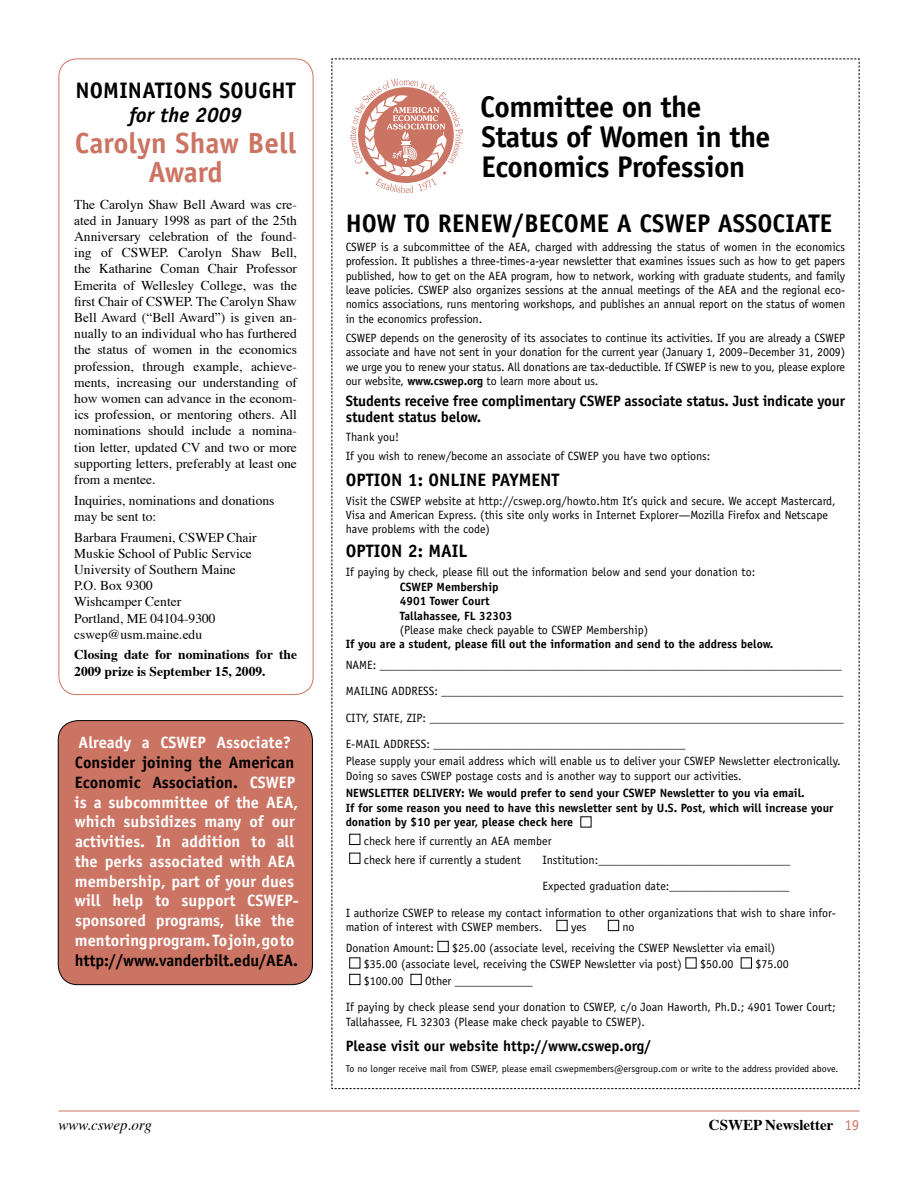
<style>
.page{position:relative;width:918px;height:1188px;background:#fff}
.page>*{position:absolute;margin:0;border:0;box-sizing:border-box;transform-origin:0 0}
.t1{font:700 30px/30px "Officina Sans";letter-spacing:-.02em;color:#000}
.t2{font:700 29.25px/28.5px "Officina Sans";color:#cc7463;text-align:center}
.t3{font:700 25.5px "Officina Sans";color:#000}
.t4{font:700 22.5px "Officina Sans";letter-spacing:.01em;color:#000}
.t5{font:italic 700 21px "Officina Sans";color:#000}
.t6{font:700 18px "Officina Sans";color:#000}
.t7{font:700 16.5px/19.8px "Officina Sans";color:#fff}
.t8{font:700 16.5px "Officina Sans";letter-spacing:-.01em;color:#000}
.t9{font:700 15px/16.5px "Officina Sans";letter-spacing:-.01em;color:#000}
.t10{font:700 15px "Times";color:#000}
.t11{font:italic 15px "Times";color:#000}
.t12{font:13.5px/16.2px "Times";color:#000}
.t13{font:700 13.5px/16.2px "Times";color:#000}
.t14{font:12px/14.4px "Officina Sans";color:#000}
.t15{font:700 12px/14.4px "Officina Sans";color:#000}
.t16{font:10.05px "Officina Sans";color:#000}
.s1{color:#000}
.s2{font-weight:700}
.s3{font-family:"Officina Sans";font-weight:400;color:#cc7463}
</style>
<div class="page">
<hr style="left:58px;top:1111px;width:802px;height:1px;background:#cc7463">
<div style="left:58px;top:58px;width:256px;height:637px;border:1px solid #cc7463;border-radius:18px"></div>
<svg style="left:332px;top:58px;width:528px;height:1031px"></svg>
<div style="left:58px;top:721px;width:254px;height:264px;background:#cc7463;border-radius:20px"></div>
<div style="left:58px;top:720px;width:255px;height:265px;border:1px solid #000;border-radius:20px"></div>
<h3 class="t4" style="left:75px;top:76px;width:209px">Nominations Sought</h3>
<h3 class="t5" style="left:129px;top:102px;width:114px">for the 2009</h3>
<h2 class="t2" style="left:75px;top:129px;width:223px">Carolyn Shaw Bell<br>Award</h2>
<p class="t12" style="left:74px;top:195px;width:224px;text-align:justify">The Carolyn Shaw Bell Award was cre&shy;ated in January 1998 as part of the 25th Anniversary celebration of the found&shy;ing of CSWEP. Carolyn Shaw Bell, the Katharine Coman Chair Professor Emerita of Wellesley College, was the first Chair of CSWEP. The Carolyn Shaw Bell Award (“Bell Award”) is given an&shy;nually to an individual who has furthered the status of women in the economics profession, through example, achieve&shy;ments, increasing our understanding of how women can advance in the econom&shy;ics profession, or mentoring others. All nominations should include a nomina&shy;tion letter, updated CV and two or more supporting letters, preferably at least one from a mentee.</p>
<p class="t12" style="left:74px;top:491px;width:202px">Inquiries, nominations and donations may be sent to:</p>
<p class="t12" style="left:74px;top:528px;width:184px">Barbara Fraumeni, CSWEP Chair<br>Muskie School of Public Service<br>University of Southern Maine<br>P.O. Box 9300<br>Wishcamper Center<br>Portland, ME 04104-9300 cswep@usm.maine.edu</p>
<p class="t13" style="left:74px;top:645px;width:224px">Closing date for nominations for the<br>2009 prize is September 15, 2009.</p>
<h3 class="t7" style="left:79px;top:733px;width:214px">Already a CSWEP Associate?</h3>
<p class="t7" style="left:75px;top:752px;width:226px"><span class="s1">Consider joining the American<br>Economic Association.</span> CSWEP is a subcommittee of the AEA, which subsidizes many of our activities. In addition to all the perks associated with AEA membership, part of your dues will help to support CSWEP&shy;sponsored programs, like the mentoring program. To join, go to</p>
<h3 class="t8" style="left:75px;top:950px;width:225px">http://www.vanderbilt.edu/AEA.</h3>
<h1 class="t1" style="left:480px;top:92px;width:292px">Committee on the<br>Status of Women in the<br>Economics Profession</h1>
<h3 class="t3" style="left:346px;top:207px;width:488px">HOW TO RENEW/BECOME A CSWEP ASSOCIATE</h3>
<p class="t14" style="left:346px;top:240px;width:501px;text-align:justify">CSWEP is a subcommittee of the AEA, charged with addressing the status of women in the economics profession. It publishes a three-times-a-year newsletter that examines issues such as how to get papers published, how to get on the AEA program, how to network, working with graduate students, and family leave policies. CSWEP also organizes sessions at the annual meetings of the AEA and the regional eco&shy;nomics associations, runs mentoring workshops, and publishes an annual report on the status of women in the economics profession.</p>
<p class="t14" style="left:346px;top:331px;width:501px;text-align:justify">CSWEP depends on the generosity of its associates to continue its activities. If you are already a CSWEP associate and have not sent in your donation for the current year (January 1, 2009–December 31, 2009) we urge you to renew your status. All donations are tax-deductible. If CSWEP is new to you, please explore our website, <span class="s2">www.cswep.org</span> to learn more about us.</p>
<p class="t9" style="left:346px;top:392px;width:501px">Students receive free complimentary CSWEP associate status. Just indicate your student status below.</p>
<p class="t14" style="left:346px;top:428px;width:366px;line-height:18.9px">Thank you!<br>If you wish to renew/become an associate of CSWEP you have two options:</p>
<h3 class="t6" style="left:346px;top:468px;width:215px">OPTION 1: ONLINE PAYMENT</h3>
<p class="t14" style="left:346px;top:493px;width:491px">Visit the CSWEP website at http://cswep.org/howto.htm It’s quick and secure. We accept Mastercard,<br>Visa and American Express. (this site only works in Internet Explorer—Mozilla Firefox and Netscape have problems with the code)</p>
<h3 class="t6" style="left:346px;top:540px;width:115px">OPTIO N 2: MAIL</h3>
<p class="t14" style="left:346px;top:565px;width:411px">If paying by check, please fill out the information below and send your donation to:</p>
<p class="t15" style="left:400px;top:579px;width:114px">CSWEP Membership<br>4901 Tower Court<br>Tallahassee, FL 32303</p>
<p class="t14" style="left:400px;top:623px;width:250px">(Please make check payable to CSWEP Membership)</p>
<p class="t15" style="left:346px;top:637px;width:429px">If you are a student, please fill out the information and send to the address below.</p>
<p class="t14" style="left:346px;top:658px;width:498px">NAME: _____________________________________________________________________________</p>
<p class="t14" style="left:346px;top:678px;width:499px;line-height:26.4px">MAILI NG ADDRESS: ___________________________________________________________________<br>CITY, STATE, ZIP: _____________________________________________________________________</p>
<p class="t14" style="left:346px;top:735px;width:496px;line-height:17.4px">E-MAIL ADDRESS: __________________________________________<br>Please supply your email address which will enable us to deliver your CSWEP Newsletter electronically.</p>
<p class="t14" style="left:346px;top:769px;width:397px">Doing so saves CSWEP postage costs and is another way to support our activities.</p>
<p class="t15" style="left:346px;top:786px;width:489px">NEWSLETTER DELIVERY: We would prefer to send your CSWEP Newsletter to you via email.<br>If for some reason you need to have this newsletter sent by U.S. Post, which will increase your donation by $10 per year, please check here</p>
<p class="t14" style="left:364px;top:831px;width:189px;line-height:18.9px">check here if currently an AEA member check here if currently a student</p>
<p class="t14" style="left:542px;top:853px;width:250px">Institution:________________________________</p>
<p class="t14" style="left:346px;top:873px;width:492px;line-height:26.4px;text-indent:197px">Expected graduation date:____________________<br>I authorize CSWEP to release my contact information to other organizations that wish to share infor-</p>
<p class="t14" style="left:346px;top:920px;width:198px">mation of interest with CSWEP members.</p>
<p class="t14" style="left:571px;top:920px;width:17px">yes</p>
<p class="t14" style="left:623px;top:920px;width:14px">no</p>
<p class="t14" style="left:346px;top:941px;width:90px">Donation Amount:</p>
<p class="t14" style="left:364px;top:940px;width:413px;line-height:16.5px;text-indent:88px">$25.00 (associate level, receiving the CSWEP Newsletter via email) $35.00 (associate level, receiving the CSWEP Newsletter via post)</p>
<p class="t14" style="left:700px;top:957px;width:35px">$50.00</p>
<p class="t14" style="left:755px;top:957px;width:35px">$75.00</p>
<p class="t14" style="left:364px;top:974px;width:41px">$100.00</p>
<p class="t14" style="left:346px;top:968px;width:491px;line-height:26.4px;text-indent:79px">Other _____________<br>If paying by check please send your donation to CSWEP, c/o Joan Haworth, Ph.D.; 4901 Tower Court;</p>
<p class="t14" style="left:346px;top:1015px;width:301px">Tallahassee, FL 32303 (Please make check payable to CSWEP).</p>
<p class="t9" style="left:346px;top:1038px;width:307px">Please visit our website http://www.cswep.org/</p>
<p class="t16" style="left:346px;top:1063px;width:494px">To no longer receive mail from CSWEP, please email cswepmembers@ersgroup.com or write to the address provided above.</p>
<p class="t11" style="left:58px;top:1112px;width:95px">www.cswep.org</p>
<p class="t10" style="left:709px;top:1111px;width:152px">CSWEP Newsletter <span class="s3">19</span></p>
</div>
